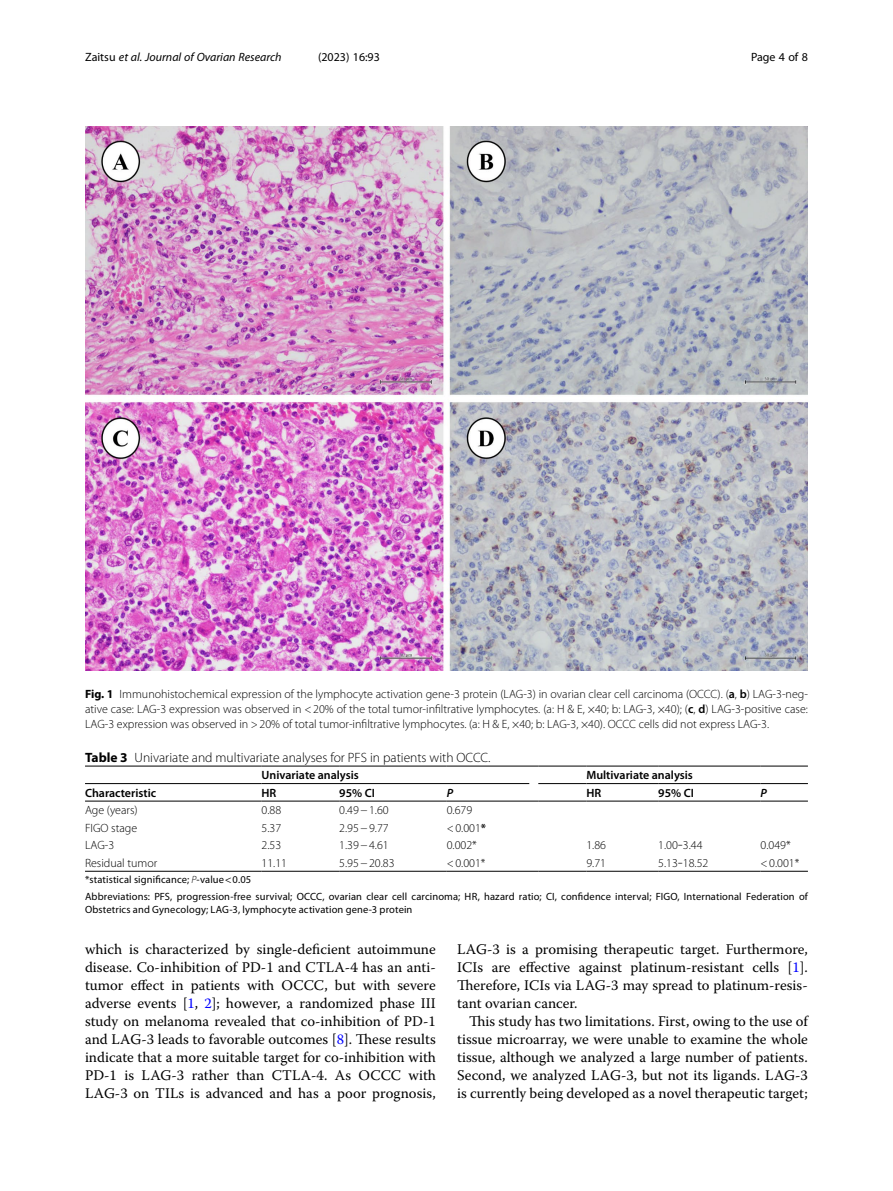
<style>
.page{position:relative;width:893px;height:1191px;background:#fff}
.page>*{position:absolute;margin:0;border:0;box-sizing:border-box;transform-origin:0 0}
.Body_Text_Indent{font:14.7px/18px "Warnock Pro";color:#000;text-align:justify}
.Table_Caption{font:300 13.5px "Myriad Pro";color:#000}
.Figure_Caption{font:300 12px/15px "Myriad Pro";color:#000;text-align:justify}
.Table_Body{font:300 12px "Myriad Pro";color:#000}
.Table_Head{font:600 12px "Myriad Pro";color:#000}
.t1{font:italic 12px "Myriad Pro";color:#000}
.t2{font:12px "Myriad Pro";color:#000}
.Table_Head_Bridge_Ru{font:600 12px "Myriad Pro";color:#000}
.Table_Head-2{font:italic 600 12px "Myriad Pro";color:#000}
.Table_Footnote{font:10.5px/12.8px "Myriad Pro";letter-spacing:.01em;color:#000}
.s1{font-style:normal}
.s2{font-weight:700}
.s3{font-weight:600}
.s4{font-family:"Minion Pro";font-weight:400}
.s5{font-weight:300;font-style:italic}
.s6{color:#00f}
</style>
<div class="page">
<hr style="left:538px;top:766px;width:48px;height:1px;background:#000">
<hr style="left:586px;top:766px;width:72px;height:1px;background:#000">
<hr style="left:658px;top:766px;width:103px;height:1px;background:#000">
<hr style="left:761px;top:766px;width:47px;height:1px;background:#000">
<hr style="left:85px;top:783px;width:177px;height:1px;background:#000">
<hr style="left:85px;top:801px;width:177px;height:1px;background:#000">
<hr style="left:262px;top:801px;width:77px;height:1px;background:#000">
<hr style="left:339px;top:801px;width:108px;height:1px;background:#000">
<hr style="left:447px;top:801px;width:91px;height:1px;background:#000">
<hr style="left:538px;top:783px;width:48px;height:1px;background:#000">
<hr style="left:538px;top:801px;width:48px;height:1px;background:#000">
<hr style="left:586px;top:783px;width:72px;height:1px;background:#000">
<hr style="left:586px;top:801px;width:72px;height:1px;background:#000">
<hr style="left:658px;top:783px;width:103px;height:1px;background:#000">
<hr style="left:658px;top:801px;width:103px;height:1px;background:#000">
<hr style="left:761px;top:783px;width:47px;height:1px;background:#000">
<hr style="left:761px;top:801px;width:47px;height:1px;background:#000">
<hr style="left:262px;top:871px;width:77px;height:1px;background:#000">
<hr style="left:339px;top:871px;width:108px;height:1px;background:#000">
<hr style="left:447px;top:871px;width:91px;height:1px;background:#000">
<hr style="left:538px;top:871px;width:48px;height:1px;background:#000">
<hr style="left:586px;top:871px;width:72px;height:1px;background:#000">
<hr style="left:658px;top:871px;width:103px;height:1px;background:#000">
<hr style="left:761px;top:871px;width:47px;height:1px;background:#000">
<hr style="left:85px;top:871px;width:177px;height:1px;background:#000">
<hr style="left:85px;top:766px;width:177px;height:1px;background:#000">
<hr style="left:262px;top:766px;width:77px;height:1px;background:#000">
<hr style="left:339px;top:766px;width:108px;height:1px;background:#000">
<hr style="left:447px;top:766px;width:91px;height:1px;background:#000">
<hr style="left:262px;top:783px;width:267px;height:1px;background:#000">
<img style="left:85px;top:126px;width:723px;height:545px">
<p class="t1" style="left:85px;top:50px;width:198px"><span class="s1">Zaitsu</span> et al. Journal of Ovarian Research</p>
<p class="t2" style="left:318px;top:50px;width:63px">(2023) 16:93</p>
<p class="t2" style="left:751px;top:50px;width:58px">Page 4 of 8</p>
<p class="Figure_Caption" style="left:85px;top:686px;width:724px"><span class="s2">Fig. 1</span> Immunohistochemical expression of the lymphocyte activation gene-3 protein (LAG-3) in ovarian clear cell carcinoma (OCCC). (<span class="s3">a</span>, <span class="s3">b</span>) LAG-3-neg&shy;ative case: LAG-3 expression was observed in &lt;20% of the total tumor-infiltrative lymphocytes. (a: H &amp; E, ×40; b: LAG-3, ×40); (<span class="s3">c</span>, <span class="s3">d</span>) LAG-3-positive case:<br>LAG-3 expression was observed in &gt;20% of total tumor-infiltrative lymphocytes. (a: H &amp; E, ×40; b: LAG-3, ×40). OCCC cells did not express LAG-3.</p>
<p class="Table_Caption" style="left:85px;top:750px;width:407px"><span class="s2">Table 3</span> Univariate and multivariate analyses for PFS in patients with OCCC.</p>
<p class="Table_Head_Bridge_Ru" style="left:262px;top:767px;width:99px">Univariate analysis</p>
<p class="Table_Head" style="left:586px;top:767px;width:108px">Multivariate analysis</p>
<p class="Table_Head" style="left:85px;top:785px;width:73px">Characteristic</p>
<p class="Table_Head" style="left:262px;top:785px;width:16px">HR</p>
<p class="Table_Head" style="left:339px;top:785px;width:37px">95% CI</p>
<p class="Table_Head-2" style="left:447px;top:785px;width:8px">P</p>
<p class="Table_Head" style="left:586px;top:785px;width:16px">HR</p>
<p class="Table_Head" style="left:658px;top:785px;width:37px">95% CI</p>
<p class="Table_Head-2" style="left:761px;top:785px;width:8px">P</p>
<p class="Table_Body" style="left:85px;top:804px;width:54px">Age (years)</p>
<p class="Table_Body" style="left:262px;top:804px;width:21px">0.88</p>
<p class="Table_Body" style="left:339px;top:804px;width:51px">0.49−1.60</p>
<p class="Table_Body" style="left:447px;top:804px;width:27px">0.679</p>
<p class="Table_Body" style="left:85px;top:821px;width:54px">FIGO stage</p>
<p class="Table_Body" style="left:262px;top:821px;width:21px">5.37</p>
<p class="Table_Body" style="left:339px;top:821px;width:51px">2.95−9.77</p>
<p class="Table_Body" style="left:447px;top:821px;width:41px">&lt;0.001<span class="s3">*</span></p>
<p class="Table_Body" style="left:85px;top:839px;width:31px">LAG-3</p>
<p class="Table_Body" style="left:262px;top:839px;width:21px">2.53</p>
<p class="Table_Body" style="left:339px;top:839px;width:51px">1.39−4.61</p>
<p class="Table_Body" style="left:447px;top:839px;width:32px">0.002*</p>
<p class="Table_Body" style="left:586px;top:839px;width:21px">1.86</p>
<p class="Table_Body" style="left:658px;top:839px;width:46px">1.00<span class="s4">‒</span>3.44</p>
<p class="Table_Body" style="left:761px;top:839px;width:32px">0.049*</p>
<p class="Table_Body" style="left:85px;top:856px;width:74px">Residual tumor</p>
<p class="Table_Body" style="left:262px;top:856px;width:27px">11.11</p>
<p class="Table_Body" style="left:339px;top:856px;width:57px">5.95−20.83</p>
<p class="Table_Body" style="left:447px;top:856px;width:40px">&lt;0.001*</p>
<p class="Table_Body" style="left:586px;top:856px;width:21px">9.71</p>
<p class="Table_Body" style="left:658px;top:856px;width:52px">5.13<span class="s4">‒</span>18.52</p>
<p class="Table_Body" style="left:761px;top:856px;width:40px">&lt;0.001*</p>
<p class="Table_Footnote" style="left:85px;top:873px;width:168px">*statistical significance; <span class="s5">P</span>-value 0.05</p>
<p class="Table_Footnote" style="left:85px;top:890px;width:724px">Abbreviations: PFS, progression-free survival; OCCC, ovarian clear cell carcinoma; HR, hazard ratio; CI, confidence interval; FIGO, International Federation of<br>Obstetrics and Gynecology; LAG-3, lymphocyte activation gene-3 protein</p>
<p class="Body_Text_Indent" style="left:85px;top:940px;width:352px">which is characterized by single-deficient autoimmune disease. Co-inhibition of PD-1 and CTLA-4 has an anti&shy;tumor effect in patients with OCCC, but with severe adverse events [<span class="s6">1</span>, <span class="s6">2</span>]; however, a randomized phase III study on melanoma revealed that co-inhibition of PD-1 and LAG-3 leads to favorable outcomes [<span class="s6">8</span>]. These results indicate that a more suitable target for co-inhibition with PD-1 is LAG-3 rather than CTLA-4. As OCCC with LAG-3 on TILs is advanced and has a poor prognosis,</p>
<p class="Body_Text_Indent" style="left:457px;top:940px;width:352px">LAG-3 is a promising therapeutic target. Furthermore, ICIs are effective against platinum-resistant cells [<span class="s6">1</span>].<br>Therefore, ICIs via LAG-3 may spread to platinum-resis&shy;tant ovarian cancer.</p>
<p class="Body_Text_Indent" style="left:457px;top:1012px;width:352px;text-indent:12px">This study has two limitations. First, owing to the use of tissue microarray, we were unable to examine the whole tissue, although we analyzed a large number of patients.<br>Second, we analyzed LAG-3, but not its ligands. LAG-3 is currently being developed as a novel therapeutic target;</p>
</div>
